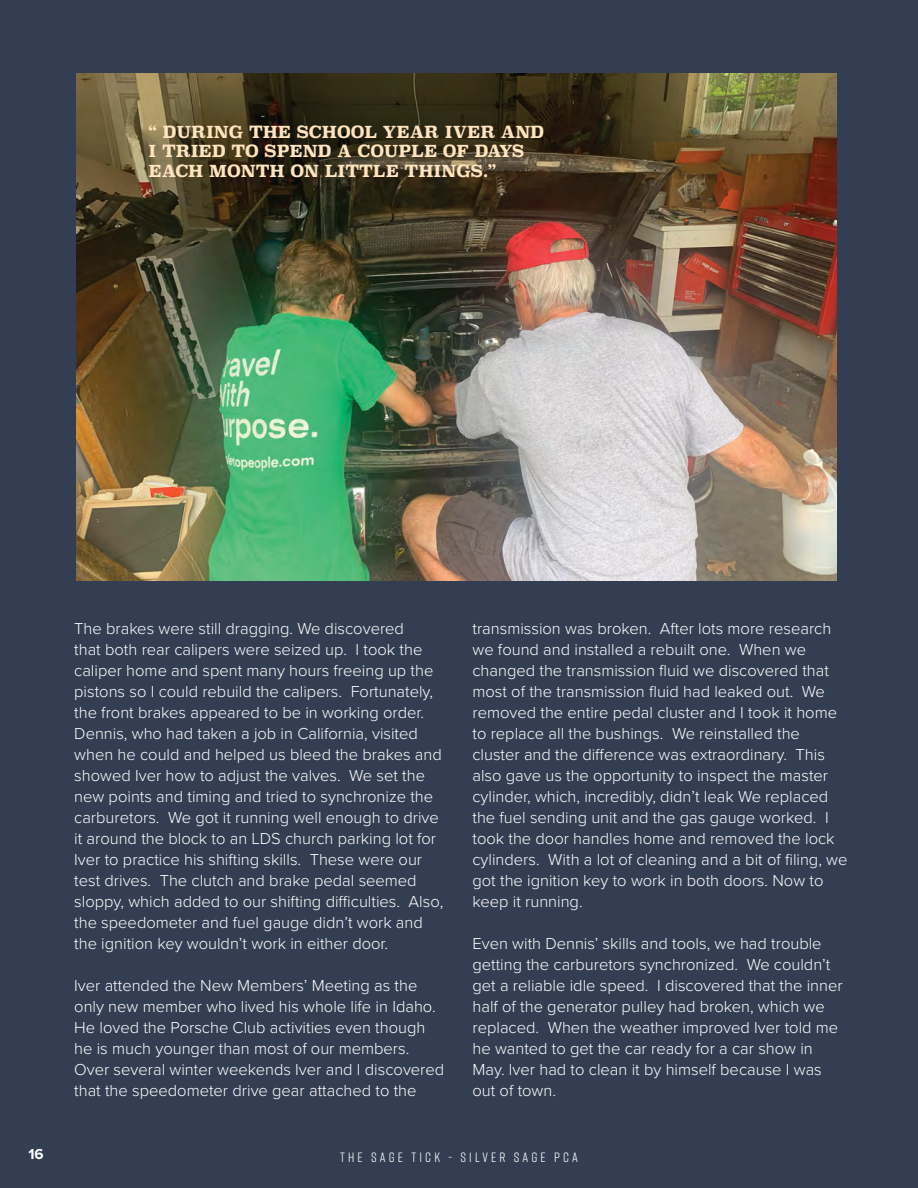
<style>
.page{position:relative;width:918px;height:1188px;background:#333e52}
.page>*{position:absolute;margin:0;border:0;box-sizing:border-box;transform-origin:0 0}
.t1{font:300 16.5px/21px "Proxima Nova";color:#fff}
.t2{font:700 16.5px/19.5px "Superclarendon";color:#fee4bf}
.t3{font:700 15px "Proxima Nova";color:#fff}
.t4{font:13.5px "Rift";letter-spacing:.235em;color:#fff}
</style>
<div class="page">
<img style="left:77px;top:73px;width:760px;height:507px">
<p class="t2" style="left:148px;top:123px;width:397px">“ DURING THE SCHOOL YEAR IVER AND<br>I TRIED TO SPEND A COUPLE OF DAYS<br>EACH MONTH ON LITTLE THINGS.”</p>
<p class="t1" style="left:74px;top:617px;width:371px">The brakes were still dragging. We discovered<br>that both rear calipers were seized up. I took the caliper home and spent many hours freeing up the pistons so I could rebuild the calipers. Fortunately, the front brakes appeared to be in working order.<br>Dennis, who had taken a job in California, visited when he could and helped us bleed the brakes and showed Iver how to adjust the valves. We set the new points and timing and tried to synchronize the carburetors. We got it running well enough to drive it around the block to an LDS church parking lot for Iver to practice his shifting skills. These were our test drives. The clutch and brake pedal seemed sloppy, which added to our shifting difficulties. Also, the speedometer and fuel gauge didn’t work and the ignition key wouldn’t work in either door.</p>
<p class="t1" style="left:74px;top:974px;width:372px">Iver attended the New Members’ Meeting as the only new member who lived his whole life in Idaho.<br>He loved the Porsche Club activities even though he is much younger than most of our members.<br>Over several winter weekends Iver and I discovered that the speedometer drive gear attached to the</p>
<p class="t1" style="left:472px;top:617px;width:376px">transmission was broken. After lots more research we found and installed a rebuilt one. When we changed the transmission fluid we discovered that most of the transmission fluid had leaked out. We removed the entire pedal cluster and I took it home to replace all the bushings. We reinstalled the cluster and the difference was extraordinary. This also gave us the opportunity to inspect the master cylinder, which, incredibly, didn’t leak We replaced the fuel sending unit and the gas gauge worked. I took the door handles home and removed the lock cylinders. With a lot of cleaning and a bit of filing, we got the ignition key to work in both doors. Now to keep it running.</p>
<p class="t1" style="left:472px;top:932px;width:372px">Even with Dennis’ skills and tools, we had trouble getting the carburetors synchronized. We couldn’t get a reliable idle speed. I discovered that the inner half of the generator pulley had broken, which we replaced. When the weather improved Iver told me he wanted to get the car ready for a car show in May. Iver had to clean it by himself because I was out of town.</p>
<p class="t3" style="left:28px;top:1143px;width:17px">16</p>
<p class="t4" style="left:340px;top:1148px;width:239px">THE SAGE TICK - SILVER SAGE PCA</p>
</div>
